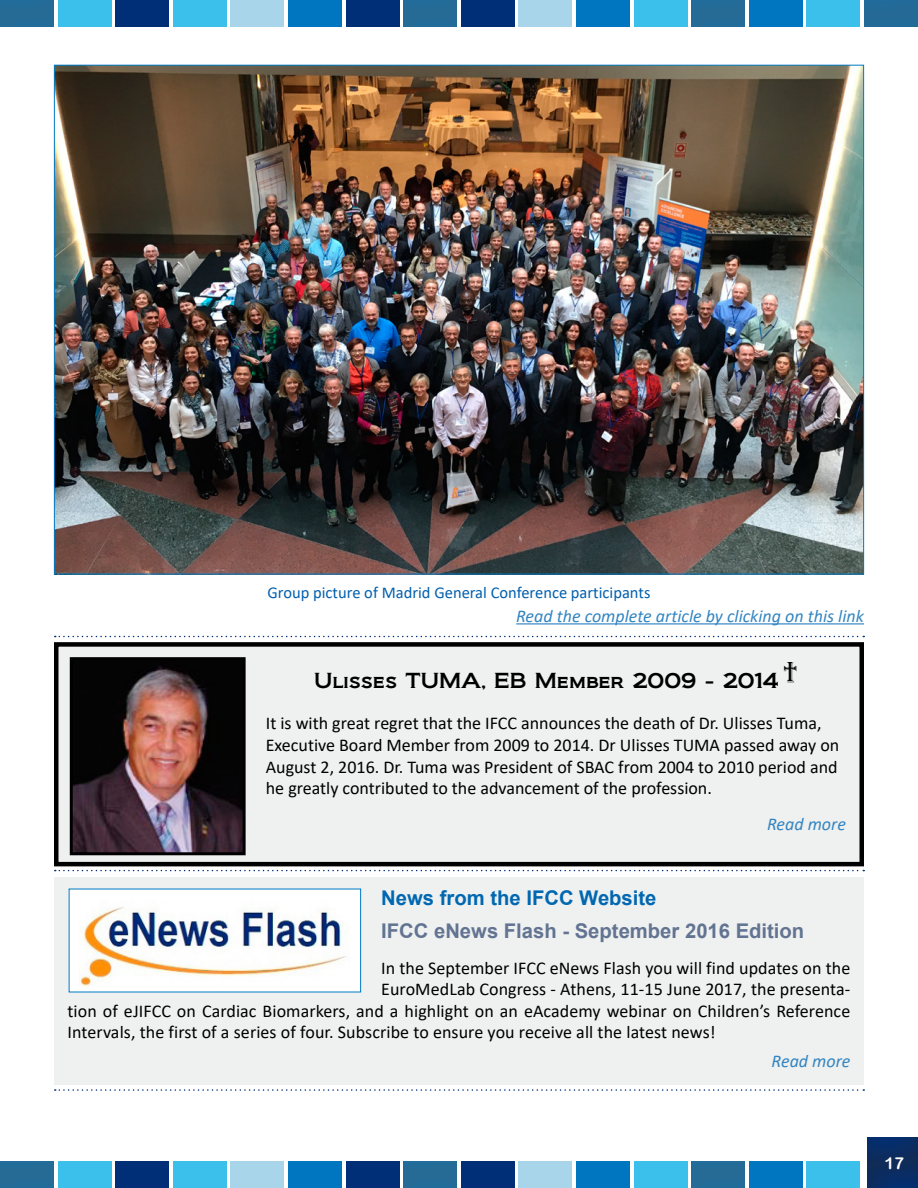
<style>
.page{position:relative;width:918px;height:1188px;background:#fff}
.page>*{position:absolute;margin:0;border:0;box-sizing:border-box;transform-origin:0 0}
.t1{font:700 20.25px "Arial";color:#627492}
.t2{font:20.25px "Biondi";color:#000}
.t3{font:700 20.25px "Arial";color:#0067b1}
.t4{font:18px/21.6px "Calibri";color:#000}
.t5{font:italic 18px "Calibri";color:#3385c1}
.t6{font:16.5px "Calibri";color:#005fae}
.t7{font:16.5px "Arial Rounded MT Bold";color:#fff}
</style>
<div class="page">
<div style="left:0;top:0;width:54px;height:28px;background:#246b97"></div>
<div style="left:861px;top:0;width:57px;height:27px;background:#246a97"></div>
<div style="left:576px;top:0;width:54px;height:27px;background:#0076c1"></div>
<div style="left:634px;top:0;width:54px;height:27px;background:#3bc0eb"></div>
<div style="left:519px;top:0;width:53px;height:27px;background:#a8d5ea"></div>
<div style="left:461px;top:0;width:54px;height:27px;background:#002f78"></div>
<div style="left:402px;top:0;width:55px;height:28px;background:#246b97"></div>
<div style="left:288px;top:0;width:54px;height:27px;background:#0076c1"></div>
<div style="left:173px;top:0;width:54px;height:27px;background:#3bc0eb"></div>
<div style="left:230px;top:0;width:54px;height:27px;background:#a8d5ea"></div>
<div style="left:346px;top:0;width:53px;height:27px;background:#002f78"></div>
<div style="left:807px;top:0;width:53px;height:27px;background:#3bc0eb"></div>
<div style="left:58px;top:0;width:53px;height:27px;background:#3bc0eb"></div>
<div style="left:115px;top:0;width:54px;height:27px;background:#002f78"></div>
<div style="left:749px;top:0;width:54px;height:27px;background:#0076c1"></div>
<div style="left:689px;top:0;width:57px;height:28px;background:#246b97"></div>
<div style="left:866px;top:1134px;width:52px;height:54px;background:#000;opacity:.42"></div>
<div style="left:0;top:1159px;width:54px;height:29px;background:#246b97"></div>
<div style="left:576px;top:1161px;width:54px;height:27px;background:#0076c1"></div>
<div style="left:634px;top:1161px;width:54px;height:27px;background:#3bc0eb"></div>
<div style="left:519px;top:1161px;width:53px;height:27px;background:#a8d5ea"></div>
<div style="left:461px;top:1161px;width:54px;height:27px;background:#002f78"></div>
<div style="left:402px;top:1159px;width:55px;height:29px;background:#246b97"></div>
<div style="left:288px;top:1161px;width:54px;height:27px;background:#0076c1"></div>
<div style="left:173px;top:1161px;width:54px;height:27px;background:#3bc0eb"></div>
<div style="left:230px;top:1161px;width:54px;height:27px;background:#a8d5ea"></div>
<div style="left:346px;top:1161px;width:53px;height:27px;background:#002f78"></div>
<div style="left:807px;top:1161px;width:53px;height:27px;background:#3bc0eb"></div>
<div style="left:58px;top:1161px;width:53px;height:27px;background:#3bc0eb"></div>
<div style="left:115px;top:1161px;width:54px;height:27px;background:#002f78"></div>
<div style="left:749px;top:1161px;width:54px;height:27px;background:#0076c1"></div>
<div style="left:689px;top:1159px;width:57px;height:29px;background:#246b97"></div>
<img style="left:56px;top:67px;width:806px;height:505px">
<hr style="left:516px;top:623px;width:348px;height:1px;background:#3385c1">
<div style="left:56px;top:644px;width:806px;height:220px;background:#eff0f0"></div>
<div style="left:54px;top:642px;width:810px;height:224px;border:4px solid #000"></div>
<img style="left:74px;top:661px;width:168px;height:190px">
<div style="left:70px;top:657px;width:176px;height:198px;border:3px solid #000"></div>
<svg style="left:55px;top:636px;width:809px;height:1px"></svg>
<div style="left:54px;top:877px;width:810px;height:207px;background:#eff0f0"></div>
<div style="left:69px;top:889px;width:292px;height:103px;background:#fff"></div>
<img style="left:80px;top:907px;width:266px;height:79px">
<svg style="left:55px;top:870px;width:809px;height:1px"></svg>
<svg style="left:55px;top:1089px;width:809px;height:2px"></svg>
<p class="t6" style="left:268px;top:581px;width:384px">Group picture of Madrid General Conference participants</p>
<p class="t5" style="left:516px;top:603px;width:349px">Read the complete article by clicking on this link</p>
<p class="t2" style="left:314px;top:668px;width:485px">Ulisses TUMA, EB Member 2009 - 2014 <sup>†</sup></p>
<p class="t4" style="left:266px;top:713px;width:575px">It is with great regret that the IFCC announces the death of Dr. Ulisses Tuma, Executive Board Member from 2009 to 2014. Dr Ulisses TUMA passed away on August 2, 2016. Dr. Tuma was President of SBAC from 2004 to 2010 period and he greatly contributed to the advancement of the profession.</p>
<p class="t5" style="left:767px;top:811px;width:80px">Read more</p>
<p class="t3" style="left:381px;top:884px;width:277px">News from the IFCC Website</p>
<p class="t1" style="left:381px;top:917px;width:425px">IFCC eNews Flash - September 2016 Edition</p>
<p class="t4" style="left:381px;top:958px;width:471px">In the September IFCC eNews Flash you will find updates on the</p>
<p class="t4" style="left:381px;top:979px;width:471px">EuroMedLab Congress - Athens, 11-15 June 2017, the presenta-</p>
<p class="t4" style="left:68px;top:1001px;width:784px">tion of eJIFCC on Cardiac Biomarkers, and a highlight on an eAcademy webinar on Children’s Reference</p>
<p class="t4" style="left:68px;top:1022px;width:650px">Intervals, the first of a series of four. Subscribe to ensure you receive all the latest news!</p>
<p class="t5" style="left:772px;top:1048px;width:80px">Read more</p>
<p class="t7" style="left:884px;top:1153px;width:21px">17</p>
</div>
